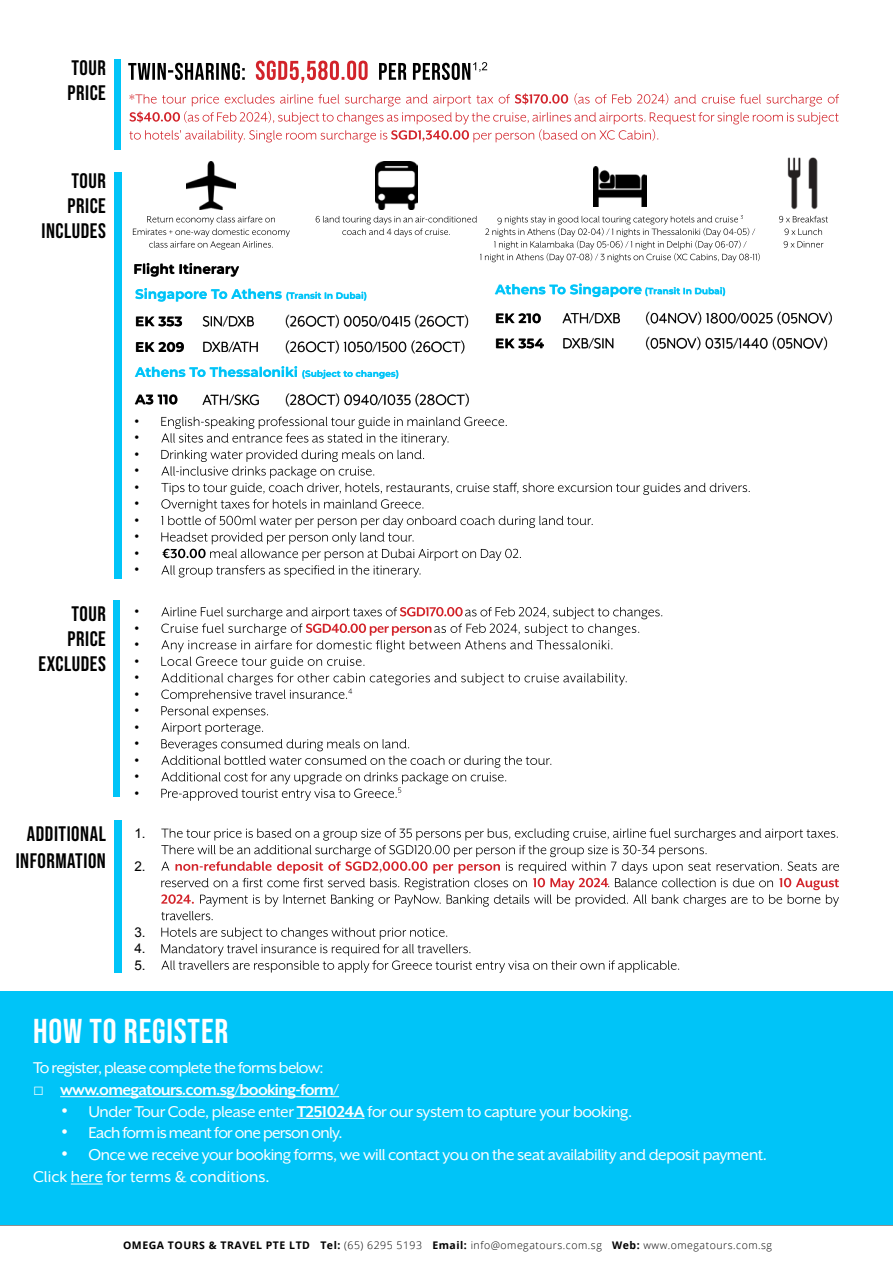
<style>
.page{position:relative;width:893px;height:1263px;background:#fff}
.page>*{position:absolute;margin:0;border:0;box-sizing:border-box;transform-origin:0 0}
.t1{font:34.5px "Bebas Neue";letter-spacing:.025em;color:#fff}
.t2{font:21px/25.2px "Bebas Neue";letter-spacing:.025em;color:#000;text-align:right}
.t3{font:18px/22.5px "Mr Eaves XL San OT";letter-spacing:-.025em;color:#fff}
.t4{font:700 18px "Mr Eaves XL San OT";letter-spacing:-.04em;color:#fff}
.t5{font:16.5px "Mr Eaves XL San OT";letter-spacing:.01em;color:#000}
.t6{font:700 13.5px/25px "Montserrat";color:#00c4f8}
.t7{font:13.5px/16.5px "Arial";color:#000;text-align:justify}
.t8{font:300 10.5px "Open Sans";letter-spacing:.05em;color:#000}
.s1{color:#000}
.s2{font-size:9px}
.s3{font-family:"Montserrat";font-weight:700;font-size:13.5px}
.s4{font-family:"Arial";font-weight:400}
.s5{font-family:"Arial"}
.s6{font-weight:700}
</style>
<div class="page">
<hr style="left:0;top:1225px;width:893px;height:1px;background:#000">
<div style="left:0;top:991px;width:893px;height:234px;background:#00c4f8"></div>
<hr style="left:60px;top:1096px;width:279px;height:1px;background:#fff">
<hr style="left:297px;top:1118px;width:68px;height:1px;background:#fff">
<hr style="left:71px;top:1184px;width:32px;height:1px;background:#fff">
<svg style="left:161px;top:828px;width:678px;height:92px"></svg>
<svg style="left:161px;top:927px;width:518px;height:46px"></svg>
<svg style="left:316px;top:215px;width:444px;height:47px"></svg>
<svg style="left:784px;top:241px;width:39px;height:7px"></svg>
<svg style="left:784px;top:228px;width:38px;height:7px"></svg>
<svg style="left:779px;top:216px;width:49px;height:6px"></svg>
<svg style="left:133px;top:216px;width:157px;height:34px"></svg>
<img style="left:594px;top:167px;width:53px;height:40px">
<img style="left:375px;top:161px;width:42px;height:49px">
<img style="left:787px;top:157px;width:31px;height:53px">
<img style="left:187px;top:161px;width:48px;height:49px">
<svg style="left:129px;top:93px;width:710px;height:49px"></svg>
<div style="left:114px;top:60px;width:6px;height:90px;background:#00c4f8"></div>
<div style="left:114px;top:172px;width:7px;height:406px;background:#00c4f8"></div>
<svg style="left:161px;top:607px;width:501px;height:194px"></svg>
<div style="left:114px;top:600px;width:6px;height:197px;background:#00c4f8"></div>
<div style="left:114px;top:821px;width:7px;height:152px;background:#00c4f8"></div>
<svg style="left:161px;top:417px;width:589px;height:160px"></svg>
<svg style="left:286px;top:393px;width:183px;height:13px"></svg>
<svg style="left:203px;top:394px;width:56px;height:11px"></svg>
<svg style="left:135px;top:395px;width:42px;height:10px"></svg>
<svg style="left:135px;top:366px;width:263px;height:12px"></svg>
<svg style="left:286px;top:340px;width:178px;height:13px"></svg>
<svg style="left:203px;top:341px;width:55px;height:11px"></svg>
<svg style="left:136px;top:342px;width:48px;height:10px"></svg>
<svg style="left:286px;top:315px;width:182px;height:13px"></svg>
<svg style="left:203px;top:316px;width:51px;height:11px"></svg>
<svg style="left:136px;top:317px;width:46px;height:9px"></svg>
<svg style="left:136px;top:288px;width:230px;height:13px"></svg>
<svg style="left:135px;top:263px;width:104px;height:13px"></svg>
<svg style="left:646px;top:337px;width:181px;height:13px"></svg>
<svg style="left:564px;top:338px;width:49px;height:11px"></svg>
<svg style="left:496px;top:339px;width:48px;height:9px"></svg>
<svg style="left:646px;top:312px;width:186px;height:13px"></svg>
<svg style="left:563px;top:313px;width:57px;height:11px"></svg>
<svg style="left:496px;top:314px;width:45px;height:9px"></svg>
<svg style="left:495px;top:284px;width:230px;height:13px"></svg>
<svg style="left:379px;top:62px;width:108px;height:18px"></svg>
<svg style="left:256px;top:61px;width:112px;height:22px"></svg>
<svg style="left:128px;top:63px;width:117px;height:17px"></svg>
<p class="t2" style="left:68px;top:55px;width:40px;text-align:left">TOUR<br>PRICE</p>
<p class="t2" style="left:42px;top:168px;width:66px">TOUR<br>PRICE<br>INCLUDES</p>
<p class="t2" style="left:39px;top:601px;width:69px">TOUR<br>PRICE<br>EXCLUDES</p>
<p class="t2" style="left:16px;top:820px;width:92px;line-height:27px;text-align:center">ADDITIONAL<br>INFORMATION</p>
<p class="t6" style="left:133px;top:256px;width:235px"><span class="s1">Flight Itinerary<br></span>Singapore To Athens <span class="s2">(Transit In Dubai)</span></p>
<p class="t5" style="left:135px;top:312px;width:121px"><span class="s3">EK 353</span> SIN/DXB</p>
<p class="t5" style="left:285px;top:312px;width:186px">(26OCT) 0050/0415 (26OCT)</p>
<p class="t5" style="left:135px;top:338px;width:125px"><span class="s3">EK 209</span> DXB/ATH</p>
<p class="t5" style="left:285px;top:338px;width:182px">(26OCT) 1050/1500 (26OCT)</p>
<p class="t6" style="left:135px;top:357px;width:265px;line-height:27.8px">Athens To Thessaloniki <span class="s2">(Subject to changes)<br></span><span class="s1">A3 110</span></p>
<p class="t5" style="left:202px;top:391px;width:59px">ATH/SKG</p>
<p class="t5" style="left:285px;top:391px;width:186px">(28OCT) 0940/1035 (28OCT)</p>
<p class="t7" style="left:134px;top:413px;width:6px">• • • • • • • • • •</p>
<p class="t7" style="left:134px;top:603px;width:6px">• • • • • • • • • • • •</p>
<p class="t7" style="left:134px;top:825px;width:13px">1.</p>
<p class="t7" style="left:134px;top:858px;width:13px">2.</p>
<p class="t7" style="left:134px;top:924px;width:13px">3.<br>4.<br>5.</p>
<p class="t6" style="left:495px;top:275px;width:232px;line-height:28.8px">Athens To Singapore <span class="s2">(Transit In Dubai)<br></span><span class="s1">EK 210</span></p>
<p class="t5" style="left:562px;top:309px;width:59px">ATH/DXB</p>
<p class="t5" style="left:645px;top:309px;width:189px">(04NOV) 1800/0025 (05NOV)</p>
<p class="t5" style="left:495px;top:334px;width:121px"><span class="s3">EK 354</span> DXB/SIN</p>
<p class="t5" style="left:645px;top:334px;width:185px">(05NOV) 0315/1440 (05NOV)</p>
<h1 class="t1" style="left:33px;top:1012px;width:197px">HOW TO REGISTER</h1>
<p class="t3" style="left:33px;top:1057px;width:292px">To register, please complete the forms below:</p>
<p class="t4" style="left:33px;top:1079px;width:308px"><span class="s4">□</span> www.omegatours.com.sg/booking-form/</p>
<p class="t3" style="left:61px;top:1100px;width:572px"><span class="s5">•</span> Under Tour Code, please enter <span class="s6">T251024A</span> for our system to capture your booking.</p>
<p class="t3" style="left:61px;top:1121px;width:283px"><span class="s5">•</span> Each form is meant for one person only.</p>
<p class="t3" style="left:33px;top:1143px;width:735px;text-indent:28px"><span class="s5">•</span> Once we receive your booking forms, we will contact you on the seat availability and deposit payment.<br>Click here for terms &amp; conditions.</p>
<p class="t8" style="left:123px;top:1238px;width:651px"><span class="s6">OMEGA TOURS &amp; TRAVEL PTE LTD Tel:</span> (65) 6295 5193 <span class="s6">Email:</span> info@omegatours.com.sg <span class="s6">Web:</span> www.omegatours.com.sg</p>
</div>
